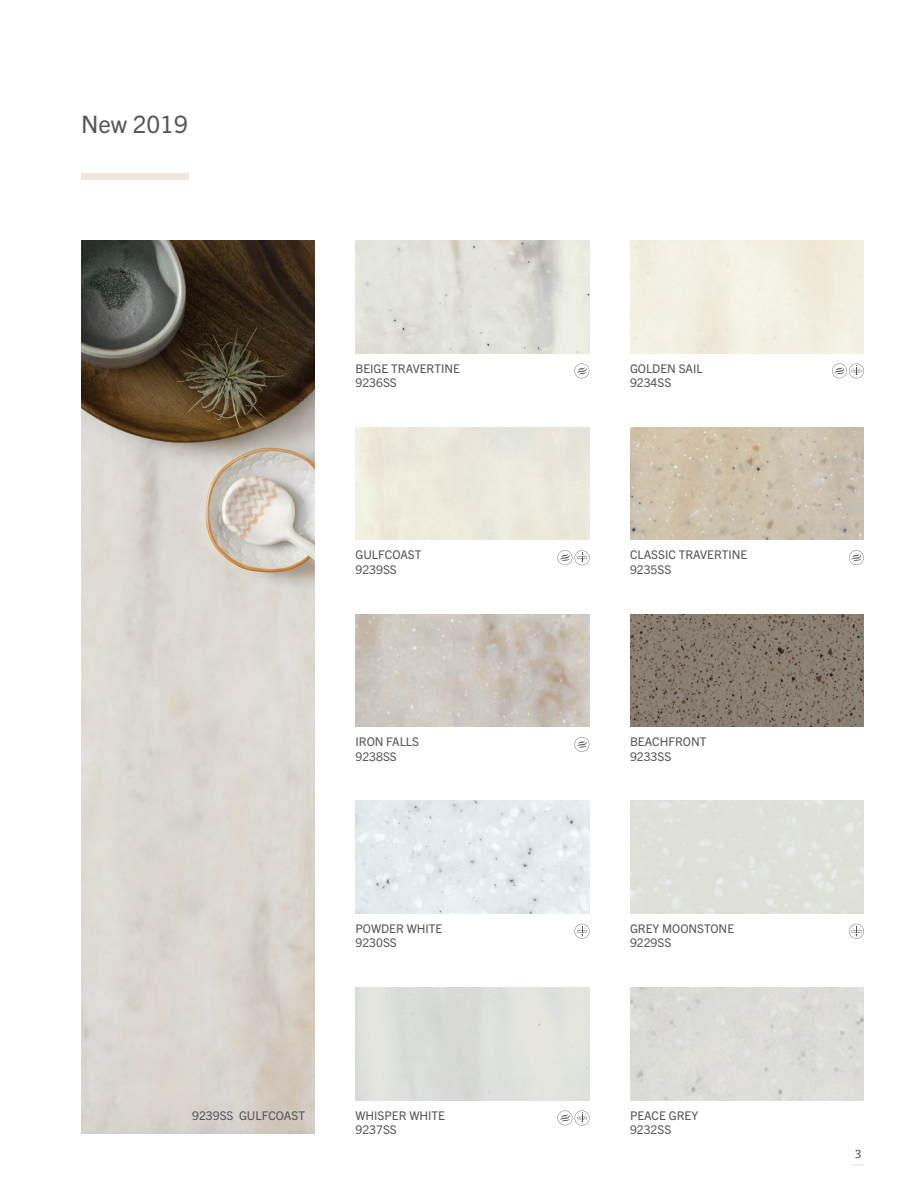
<style>
.page{position:relative;width:918px;height:1188px;background:#fff}
.page>*{position:absolute;margin:0;border:0;box-sizing:border-box;transform-origin:0 0}
.t1{font:24px "Trade Gothic Next LT Pro";color:#54565a}
.t2{font:12px/14.4px "Trade Gothic Next LT Pro";color:#54565a}
.t3{font:12px "Tisa Pro";color:#54565a}
</style>
<div class="page">
<img style="left:81px;top:241px;width:234px;height:893px">
<div style="left:81px;top:174px;width:108px;height:6px;background:#ede9df"></div>
<img style="left:630px;top:428px;width:234px;height:112px">
<img style="left:356px;top:241px;width:234px;height:112px">
<img style="left:356px;top:614px;width:234px;height:113px">
<svg style="left:849px;top:924px;width:15px;height:15px"></svg>
<svg style="left:575px;top:924px;width:14px;height:15px"></svg>
<svg style="left:558px;top:1110px;width:31px;height:15px"></svg>
<svg style="left:832px;top:363px;width:32px;height:15px"></svg>
<svg style="left:558px;top:550px;width:31px;height:15px"></svg>
<svg style="left:849px;top:550px;width:15px;height:15px"></svg>
<svg style="left:574px;top:737px;width:15px;height:15px"></svg>
<svg style="left:574px;top:363px;width:15px;height:15px"></svg>
<img style="left:630px;top:614px;width:234px;height:113px">
<div style="left:630px;top:988px;width:234px;height:112px;background:#dcdcd8"></div>
<img style="left:356px;top:801px;width:234px;height:113px">
<h1 class="t1" style="left:81px;top:108px;width:108px">New 2019</h1>
<p class="t2" style="left:356px;top:360px;width:106px">BEIGE TRAVERTINE<br>9236SS</p>
<p class="t2" style="left:630px;top:360px;width:74px">GOLDEN SAIL<br>9234SS</p>
<p class="t2" style="left:356px;top:547px;width:68px">GULFCOAST<br>9239SS</p>
<p class="t2" style="left:630px;top:547px;width:119px">CLASSIC TRAVERTINE<br>9235SS</p>
<p class="t2" style="left:356px;top:734px;width:65px">IRON FALLS<br>9238SS</p>
<p class="t2" style="left:630px;top:734px;width:78px">BEACHFRONT<br>9233SS</p>
<p class="t2" style="left:356px;top:920px;width:88px">POWDER WHITE<br>9230SS</p>
<p class="t2" style="left:630px;top:920px;width:106px">GREY MOONSTONE<br>9229SS</p>
<p class="t2" style="left:192px;top:1107px;width:114px">9239SS GULFCOAST</p>
<p class="t2" style="left:356px;top:1107px;width:91px">WHISPER WHITE<br>9237SS</p>
<p class="t2" style="left:630px;top:1107px;width:70px">PEACE GREY<br>9232SS</p>
<p class="t3" style="left:855px;top:1145px;width:8px">3</p>
</div>
